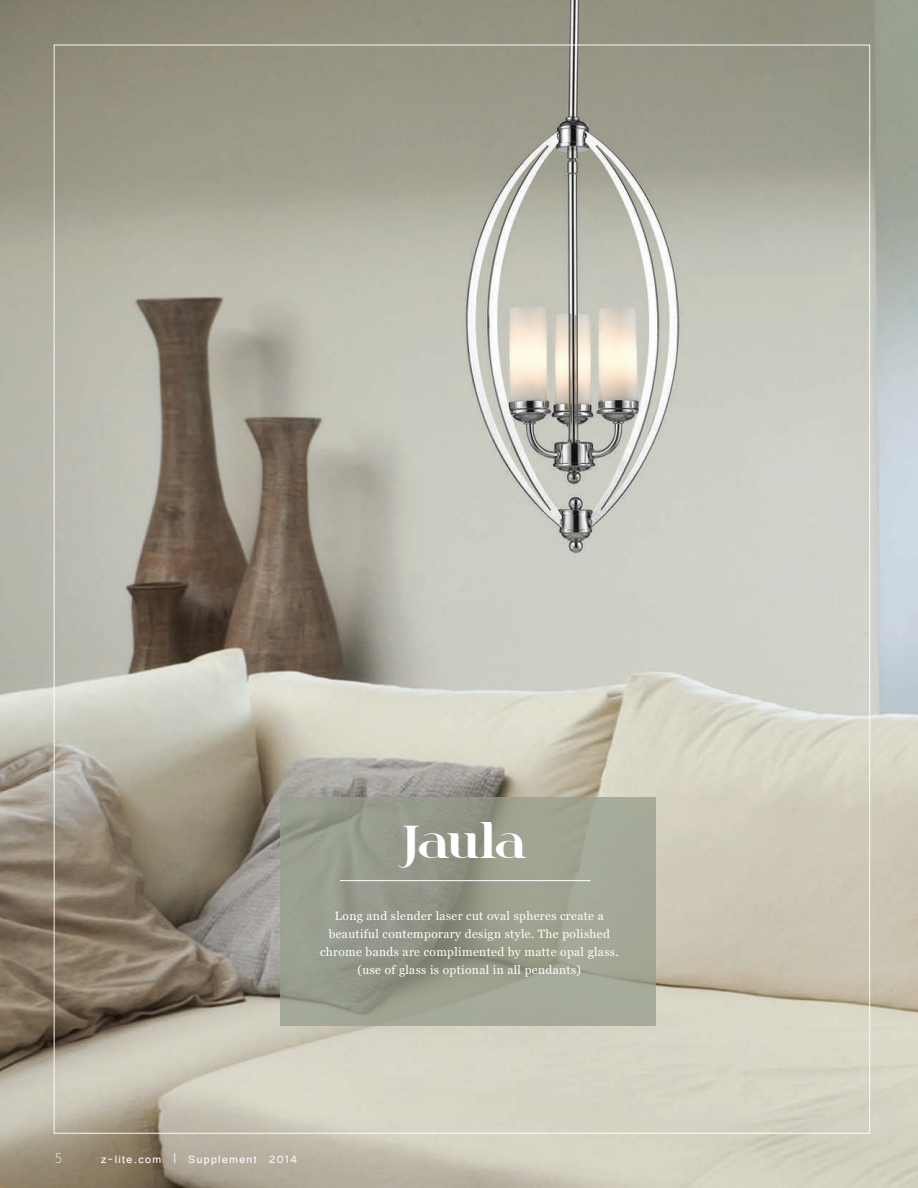
<style>
.page{position:relative;width:918px;height:1188px;background:#fff}
.page>*{position:absolute;margin:0;border:0;box-sizing:border-box;transform-origin:0 0}
.Family_name{font:700 48px "spinwerad";letter-spacing:-.025em;color:#fff}
.Page_Number_White{font:300 15px "Josefin Sans Std";color:#fff}
.website_footer__year{font:13.5px "Tunga";letter-spacing:.1em;color:#fff}
.FAMILY_DESCRIPTION{font:12px/18px "Vani";letter-spacing:.03em;color:#fff;text-align:center}
.s1{font-style:inherit}
</style>
<div class="page">
<img style="left:0;top:0;width:918px;height:1188px">
<svg style="left:280px;top:797px;width:376px;height:229px;background:#9a9e8e"></svg>
<hr style="left:340px;top:880px;width:251px;height:1px;background:#fff">
<p class="Family_name" style="left:403px;top:809px;width:126px">Jaula</p>
<p class="FAMILY_DESCRIPTION" style="left:320px;top:906px;width:300px">Long and slender laser cut oval spheres create a beautiful contemporary design style. The polished chrome bands are complimented by matte opal glass. (use of glass is optional in all pendants)</p>
<p class="Page_Number_White" style="left:54px;top:1148px;width:10px">5</p>
<p class="website_footer__year" style="left:101px;top:1151px;width:198px">z-lite.com <span class="s1">|</span> Supplement 2014</p>
</div>
